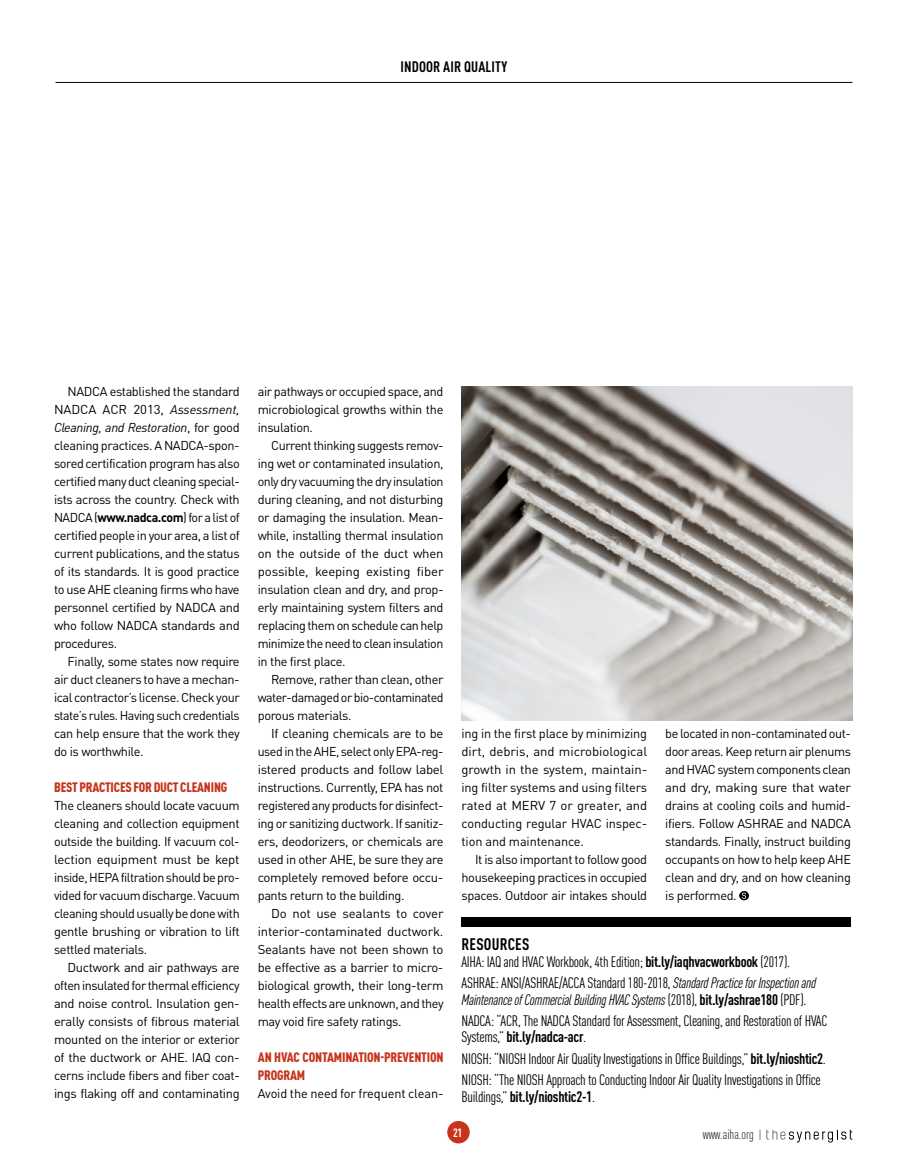
<style>
.page{position:relative;width:905px;height:1175px;background:#fff}
.page>*{position:absolute;margin:0;border:0;box-sizing:border-box;transform-origin:0 0}
.t1{font:700 condensed 16.5px "DINOT";letter-spacing:.01em;color:#000}
.t2{font:condensed 15px/21.3px "DINOT";letter-spacing:-.02em;color:#000}
.t3{font:700 condensed 15px "DINOT";letter-spacing:-.02em;color:#000}
.t4{font:700 condensed 15px "DINOT";letter-spacing:.01em;color:#000}
.t5{font:900 condensed 13.5px/18px "DINOT";letter-spacing:-.015em;color:#c7331c}
.t6{font:300 condensed 13.5px "DINOT";color:#000}
.t7{font:12.75px/18px "DINOT";letter-spacing:-.03em;color:#000;text-align:justify}
.t8{font:12.75px "DINOT";letter-spacing:-.01em;color:#000}
.t9{font:700 condensed 12px "DINOT";color:#fff}
.s1{font-style:italic}
.s2{font-weight:700}
.s3{font-weight:400}
.s4{font-size:12px}
</style>
<div class="page">
<svg style="left:766px;top:1129px;width:86px;height:13px"></svg>
<div style="left:447px;top:1120px;width:22px;height:23px;background:#c7331c;border-radius:50%"></div>
<hr style="left:56px;top:82px;width:796px;height:1px;background:#000">
<svg style="left:739px;top:891px;width:10px;height:9px"></svg>
<div style="left:461px;top:917px;width:389px;height:10px;background:#000"></div>
<img style="left:461px;top:386px;width:391px;height:334px">
<p class="t4" style="left:400px;top:58px;width:108px">INDOOR AIR QUALITY</p>
<p class="t7" style="left:54px;top:382px;width:187px;text-indent:14px">NADCA established the standard NADCA ACR 2013, <span class="s1">Assessment, Cleaning, and Restoration</span>, for good cleaning practices. A NADCA-spon&shy;sored certification program has also certified many duct cleaning special&shy;ists across the country. Check with NADCA (<span class="s2">www.nadca.com</span>) for a list of certified people in your area, a list of current publications, and the status of its standards. It is good practice to use AHE cleaning firms who have personnel certified by NADCA and who follow NADCA standards and procedures.</p>
<p class="t7" style="left:54px;top:652px;width:187px;text-indent:14px">Finally, some states now require air duct cleaners to have a mechan&shy;ical contractor’s license. Check your state’s rules. Having such credentials can help ensure that the work they do is worthwhile.</p>
<p class="t5" style="left:54px;top:778px;width:175px">BEST PRACTICES FOR DUCT CLEANING</p>
<p class="t7" style="left:54px;top:796px;width:187px">The cleaners should locate vacuum cleaning and collection equipment outside the building. If vacuum col&shy;lection equipment must be kept inside, HEPA filtration should be pro&shy;vided for vacuum discharge. Vacuum cleaning should usually be done with gentle brushing or vibration to lift settled materials.</p>
<p class="t7" style="left:54px;top:958px;width:187px;text-indent:14px">Ductwork and air pathways are often insulated for thermal efficiency and noise control. Insulation gen&shy;erally consists of fibrous material mounted on the interior or exterior of the ductwork or AHE. IAQ con&shy;cerns include fibers and fiber coat&shy;ings flaking off and contaminating</p>
<p class="t7" style="left:258px;top:382px;width:187px">air pathways or occupied space, and microbiological growths within the insulation.</p>
<p class="t7" style="left:258px;top:436px;width:187px;text-indent:14px">Current thinking suggests remov&shy;ing wet or contaminated insulation, only dry vacuuming the dry insulation during cleaning, and not disturbing or damaging the insulation. Mean&shy;while, installing thermal insulation on the outside of the duct when possible, keeping existing fiber insulation clean and dry, and prop&shy;erly maintaining system filters and replacing them on schedule can help minimize the need to clean insulation in the first place.</p>
<p class="t7" style="left:258px;top:670px;width:187px;text-indent:14px">Remove, rather than clean, other water-damaged or bio-contaminated porous materials.</p>
<p class="t7" style="left:258px;top:724px;width:187px;text-indent:14px">If cleaning chemicals are to be used in the AHE, select only EPA-reg&shy;istered products and follow label instructions. Currently, EPA has not registered any products for disinfect&shy;ing or sanitizing ductwork. If sanitiz&shy;ers, deodorizers, or chemicals are used in other AHE, be sure they are completely removed before occu&shy;pants return to the building.</p>
<p class="t7" style="left:258px;top:904px;width:187px;text-indent:14px">Do not use sealants to cover interior-contaminated ductwork.<br>Sealants have not been shown to be effective as a barrier to micro&shy;biological growth, their long-term health effects are unknown, and they may void fire safety ratings.</p>
<p class="t5" style="left:258px;top:1048px;width:187px">AN HVAC CONTAMINATION-PREVENTION<br>PROGRAM</p>
<p class="t8" style="left:258px;top:1085px;width:187px">Avoid the need for frequent clean-</p>
<p class="t7" style="left:461px;top:724px;width:187px">ing in the first place by minimizing dirt, debris, and microbiological growth in the system, maintain&shy;ing filter systems and using filters rated at MERV 7 or greater, and conducting regular HVAC inspec&shy;tion and maintenance.</p>
<p class="t7" style="left:461px;top:850px;width:187px;text-indent:14px">It is also important to follow good housekeeping practices in occupied spaces. Outdoor air intakes should</p>
<p class="t7" style="left:665px;top:724px;width:187px">be located in non-contaminated out&shy;door areas. Keep return air plenums and HVAC system components clean and dry, making sure that water drains at cooling coils and humid&shy;ifiers. Follow ASHRAE and NADCA standards. Finally, instruct building occupants on how to help keep AHE clean and dry, and on how cleaning is performed.</p>
<p class="t1" style="left:461px;top:934px;width:69px">RESOURCES</p>
<p class="t2" style="left:461px;top:950px;width:356px">AIHA: IAQ and HVAC Workbook, 4th Edition; <span class="s2">bit.ly/iaqhvacworkbook</span> (2017).<br>ASHRAE: ANSI/ASHRAE/ACCA Standard 180-2018, <span class="s1">Standard Practice for Inspection and</span></p>
<p class="t2" style="left:461px;top:988px;width:367px"><span class="s1">Maintenance of Commercial Building HVAC Systems</span> (2018), <span class="s2">bit.ly/ashrae180</span> (PDF).<br>NADCA: “ACR, The NADCA Standard for Assessment, Cleaning, and Restoration of HVAC</p>
<p class="t2" style="left:461px;top:1026px;width:366px">Systems,” <span class="s2">bit.ly/nadca-acr</span>.<br>NIOSH: “NIOSH Indoor Air Quality Investigations in Office Buildings,” <span class="s2">bit.ly/nioshtic2</span>.<br>NIOSH: “The NIOSH Approach to Conducting Indoor Air Quality Investigations in Office</p>
<p class="t3" style="left:461px;top:1087px;width:135px"><span class="s3">Buildings,”</span> bit.ly/nioshtic2-1<span class="s3">.</span></p>
<p class="t9" style="left:453px;top:1125px;width:11px">21</p>
<p class="t6" style="left:702px;top:1126px;width:60px">www.aiha.org <span class="s4">|</span></p>
</div>
